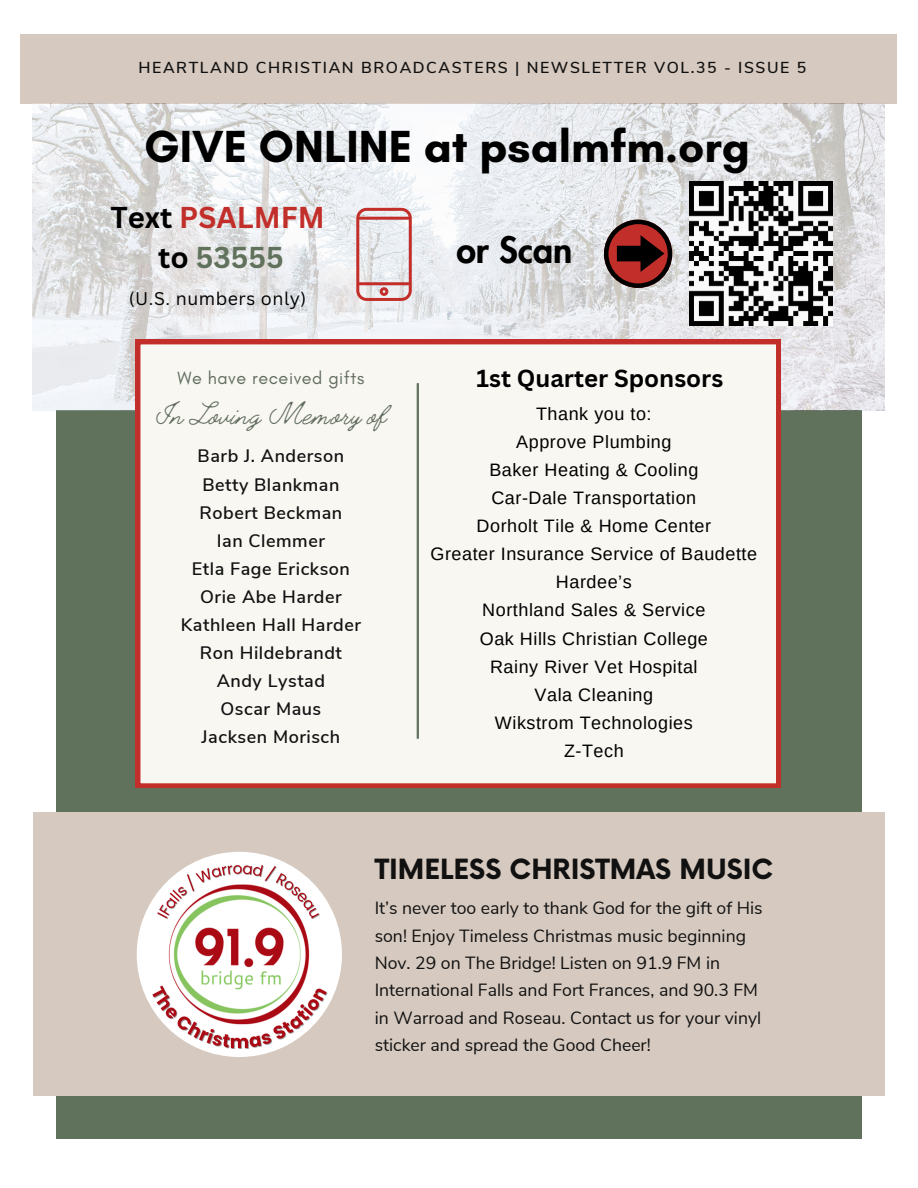
<style>
.page{position:relative;width:918px;height:1188px;background:#fff}
.page>*{position:absolute;margin:0;border:0;box-sizing:border-box;transform-origin:0 0}
.t1{font:700 45.75px "Glacial Indifference";color:#000}
.t2{font:800 35.7px "Futura LT Pro";color:#000}
.t3{font:300 33px "Jimmy Script";letter-spacing:.03em;color:#626d5f}
.t4{font:700 29.4px/40.5px "Canva Sans";color:#c22f2a;text-align:center}
.t5{font:700 27.15px "Now";color:#111}
.t6{font:700 24px "Canva Sans";color:#000}
.t7{font:18px "Arimo";letter-spacing:.03em;color:#000}
.t8{font:600 18px "Nunito Sans";letter-spacing:.03em;color:#111}
.t9{font:18px "Glacial Indifference";letter-spacing:.03em;color:#626d5f}
.t10{font:17.85px "Canva Sans";letter-spacing:.03em;color:#000}
.t11{font:17.7px/27.5px "Nunito Sans";color:#111}
.t12{font:600 15.9px "Nunito Sans";letter-spacing:.1em;color:#111}
.s1{color:#000}
.s2{color:#61725c}
</style>
<div class="page">
<div style="left:21px;top:34px;width:876px;height:69px;background:#d6c9bf"></div>
<div style="left:56px;top:411px;width:806px;height:728px;background:#61725c"></div>
<img style="left:33px;top:103px;width:852px;height:308px">
<div style="left:136px;top:340px;width:645px;height:448px;background:#f8f7f2"></div>
<div style="left:33px;top:813px;width:852px;height:283px;background:#d6c9bf"></div>
<img style="left:689px;top:182px;width:144px;height:144px">
<svg style="left:604px;top:220px;width:68px;height:68px;background:#7f403f"></svg>
<svg style="left:356px;top:208px;width:56px;height:93px"></svg>
<img style="left:137px;top:852px;width:205px;height:205px;border-radius:50%">
<hr style="left:417px;top:383px;width:2px;height:356px;background:#61725c">
<p class="t12" style="left:139px;top:57px;width:669px">HEARTLAND CHRISTIAN BROADCASTERS | NEWSLETTER VOL.35 - ISSUE 5</p>
<p class="t1" style="left:144px;top:118px;width:608px">GIVE ONLINE at psalmfm.org</p>
<p class="t4" style="left:110px;top:196px;width:216px"><span class="s1">Text</span> PSALMFM <span class="s1">to</span> <span class="s2">53555</span></p>
<p class="t10" style="left:129px;top:285px;width:179px">(U.S. numbers only)</p>
<h5 class="t2" style="left:456px;top:234px;width:118px">or Scan</h5>
<h6 class="t9" style="left:177px;top:367px;width:188px">We have received gifts</h6>
<p class="t6" style="left:477px;top:362px;width:248px">1st Quarter Sponsors</p>
<p class="t7" style="left:536px;top:403px;width:117px">Thank you to:</p>
<p class="t7" style="left:516px;top:431px;width:157px">Approve Plumbing</p>
<p class="t7" style="left:489px;top:460px;width:210px">Baker Heating &amp; Cooling</p>
<p class="t7" style="left:491px;top:488px;width:206px">Car-Dale Transportation</p>
<p class="t7" style="left:477px;top:516px;width:236px">Dorholt Tile &amp; Home Center</p>
<p class="t7" style="left:431px;top:544px;width:328px">Greater Insurance Service of Baudette</p>
<p class="t7" style="left:556px;top:572px;width:77px">Hardee’s</p>
<p class="t7" style="left:482px;top:600px;width:225px">Northland Sales &amp; Service</p>
<p class="t7" style="left:480px;top:628px;width:230px">Oak Hills Christian College</p>
<p class="t7" style="left:490px;top:656px;width:209px">Rainy River Vet Hospital</p>
<p class="t7" style="left:535px;top:685px;width:120px">Vala Cleaning</p>
<p class="t7" style="left:495px;top:713px;width:199px">Wikstrom Technologies</p>
<p class="t7" style="left:564px;top:741px;width:61px">Z-Tech</p>
<p class="t3" style="left:155px;top:393px;width:233px">In Loving Memory of</p>
<h3 class="t8" style="left:198px;top:444px;width:148px">Barb J. Anderson</h3>
<p class="t8" style="left:202px;top:472px;width:138px">Betty Blankman</p>
<p class="t8" style="left:200px;top:500px;width:144px">Robert Beckman</p>
<p class="t8" style="left:217px;top:529px;width:110px">Ian Clemmer</p>
<p class="t8" style="left:192px;top:557px;width:160px">Etla Fage Erickson</p>
<p class="t8" style="left:200px;top:585px;width:143px">Orie Abe Harder</p>
<p class="t8" style="left:181px;top:613px;width:182px">Kathleen Hall Harder</p>
<p class="t8" style="left:200px;top:641px;width:144px">Ron Hildebrandt</p>
<p class="t8" style="left:217px;top:669px;width:110px">Andy Lystad</p>
<p class="t8" style="left:221px;top:697px;width:102px">Oscar Maus</p>
<p class="t8" style="left:202px;top:725px;width:140px">Jacksen Morisch</p>
<p class="t5" style="left:375px;top:854px;width:400px">TIMELESS CHRISTMAS MUSIC</p>
<p class="t11" style="left:375px;top:895px;width:389px">It’s never too early to thank God for the gift of His son! Enjoy Timeless Christmas music beginning Nov. 29 on The Bridge! Listen on 91.9 FM in International Falls and Fort Frances, and 90.3 FM in Warroad and Roseau. Contact us for your vinyl sticker and spread the Good Cheer!</p>
</div>
